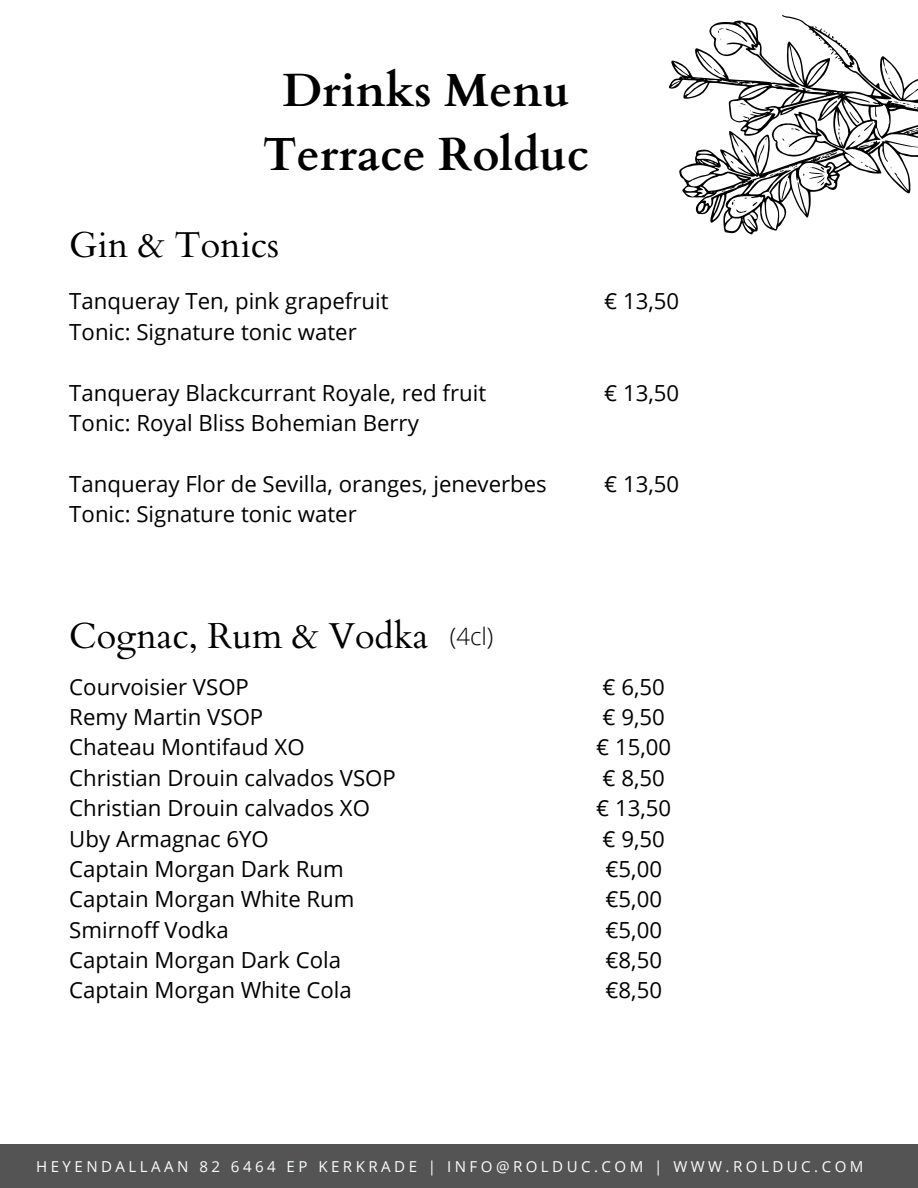
<style>
.page{position:relative;width:918px;height:1188px;background:#fff}
.page>*{position:absolute;margin:0;border:0;box-sizing:border-box;transform-origin:0 0}
.t1{font:700 46.5px/64.2px "Cardo";color:#000;text-align:center}
.t2{font:36px "Cardo";color:#000}
.t3{font:300 24px "Open Sans";color:#000}
.t4{font:22.2px/30.3px "Open Sans";color:#000}
.t5{font:15px "Open Sans";letter-spacing:.23em;color:#f9fff9}
</style>
<div class="page">
<svg style="left:669px;top:15px;width:249px;height:219px"></svg>
<div style="left:0;top:1145px;width:918px;height:43px;background:#545454"></div>
<h2 class="t1" style="left:263px;top:59px;width:328px">Drinks Menu<br>Terrace Rolduc</h2>
<h1 class="t2" style="left:69px;top:221px;width:211px">Gin &amp; Tonics</h1>
<h3 class="t4" style="left:69px;top:286px;width:321px">Tanqueray Ten, pink grapefruit<br>Tonic: Signature tonic water</h3>
<h3 class="t4" style="left:69px;top:377px;width:418px">Tanqueray Blackcurrant Royale, red fruit<br>Tonic: Royal Bliss Bohemian Berry</h3>
<h3 class="t4" style="left:69px;top:468px;width:479px">Tanqueray Flor de Sevilla, oranges, jeneverbes<br>Tonic: Signature tonic water</h3>
<h3 class="t2" style="left:69px;top:612px;width:361px">Cognac, Rum &amp; Vodka</h3>
<h3 class="t4" style="left:69px;top:671px;width:328px">Courvoisier VSOP<br>Remy Martin VSOP<br>Chateau Montifaud XO<br>Christian Drouin calvados VSOP<br>Christian Drouin calvados XO<br>Uby Armagnac 6YO<br>Captain Morgan Dark Rum<br>Captain Morgan White Rum<br>Smirnoff Vodka<br>Captain Morgan Dark Cola<br>Captain Morgan White Cola</h3>
<h3 class="t3" style="left:450px;top:619px;width:45px">(4cl)</h3>
<h3 class="t4" style="left:604px;top:286px;width:77px">€ 13,50</h3>
<h3 class="t4" style="left:604px;top:377px;width:77px">€ 13,50</h3>
<h2 class="t4" style="left:604px;top:468px;width:77px">€ 13,50</h2>
<h3 class="t4" style="left:596px;top:671px;width:77px;text-align:center">€ 6,50 € 9,50 € 15,00 € 8,50 € 13,50 € 9,50 €5,00 €5,00 €5,00 €8,50 €8,50</h3>
<p class="t5" style="left:36px;top:1156px;width:829px">HEYENDALLAAN 82 6464 EP KERKRADE | INFO@ROLDUC.COM | WWW.ROLDUC.COM</p>
</div>
